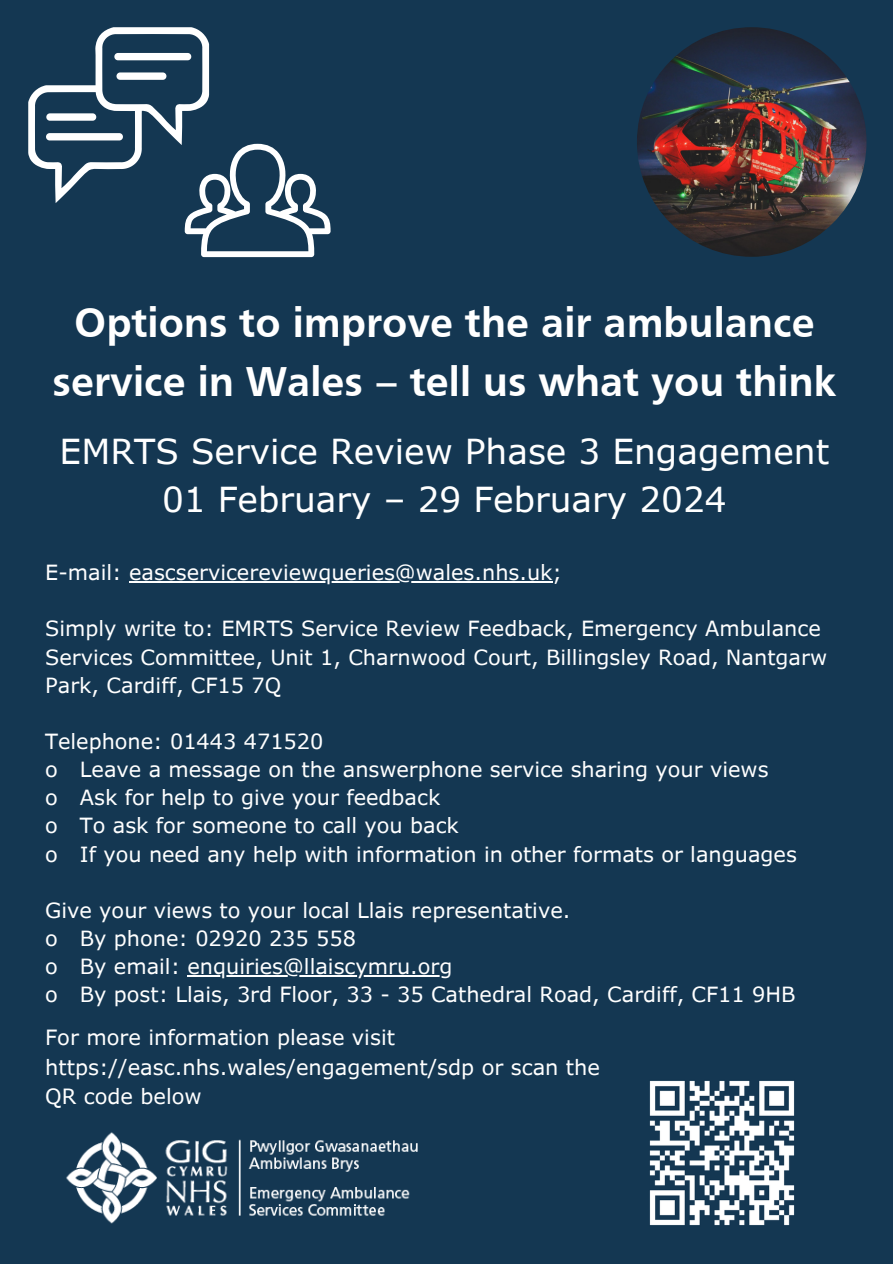
<style>
.page{position:relative;width:893px;height:1264px;background:#fff}
.page>*{position:absolute;margin:0;border:0;box-sizing:border-box;transform-origin:0 0}
.t1{font:700 43.05px/59.7px "Frutiger";color:#fff;text-align:center}
.t2{font:34.35px/47.2px "Verdana Pro";color:#fff;text-align:center}
.t3{font:21px/29.2px "Verdana Pro";color:#fff}
.t4{font:20.85px/28.2px "Verdana Pro";color:#fff}
</style>
<div class="page">
<div style="left:0;top:0;width:892px;height:1263px;background:#143752"></div>
<img style="left:66px;top:1132px;width:352px;height:92px">
<img style="left:637px;top:27px;width:229px;height:230px;border-radius:50%">
<svg style="left:28px;top:27px;width:302px;height:230px"></svg>
<img style="left:649px;top:1080px;width:146px;height:146px">
<hr style="left:129px;top:581px;width:423px;height:1px;background:#fff">
<hr style="left:187px;top:975px;width:265px;height:1px;background:#fff">
<p class="t1" style="left:52px;top:296px;width:785px">Options to improve the air ambulance service in Wales – tell us what you think</p>
<h1 class="t2" style="left:60px;top:427px;width:771px">EMRTS Service Review Phase 3 Engagement<br>01 February – 29 February 2024</h1>
<h2 class="t4" style="left:45px;top:558px;width:518px">E-mail: eascservicereviewqueries@wales.nhs.uk;</h2>
<p class="t4" style="left:45px;top:614px;width:777px">Simply write to: EMRTS Service Review Feedback, Emergency Ambulance</p>
<p class="t4" style="left:45px;top:642px;width:783px">Services Committee, Unit 1, Charnwood Court, Billingsley Road, Nantgarw<br>Park, Cardiff, CF15 7Q</p>
<p class="t4" style="left:45px;top:726px;width:279px">Telephone: 01443 471520</p>
<p class="t4" style="left:45px;top:754px;width:724px">o Leave a message on the answerphone service sharing your views</p>
<p class="t4" style="left:45px;top:783px;width:396px">o Ask for help to give your feedback</p>
<p class="t4" style="left:45px;top:811px;width:415px">o To ask for someone to call you back</p>
<p class="t4" style="left:45px;top:839px;width:753px">o If you need any help with information in other formats or languages</p>
<p class="t4" style="left:45px;top:895px;width:526px">Give your views to your local Llais representative.</p>
<p class="t4" style="left:45px;top:923px;width:312px">o By phone: 02920 235 558</p>
<p class="t4" style="left:45px;top:951px;width:408px">o By email: enquiries@llaiscymru.org</p>
<p class="t4" style="left:45px;top:979px;width:751px">o By post: Llais, 3rd Floor, 33 - 35 Cathedral Road, Cardiff, CF11 9HB</p>
<p class="t3" style="left:45px;top:1022px;width:556px">For more information please visit https://easc.nhs.wales/engagement/sdp or scan the<br>QR code below</p>
</div>
